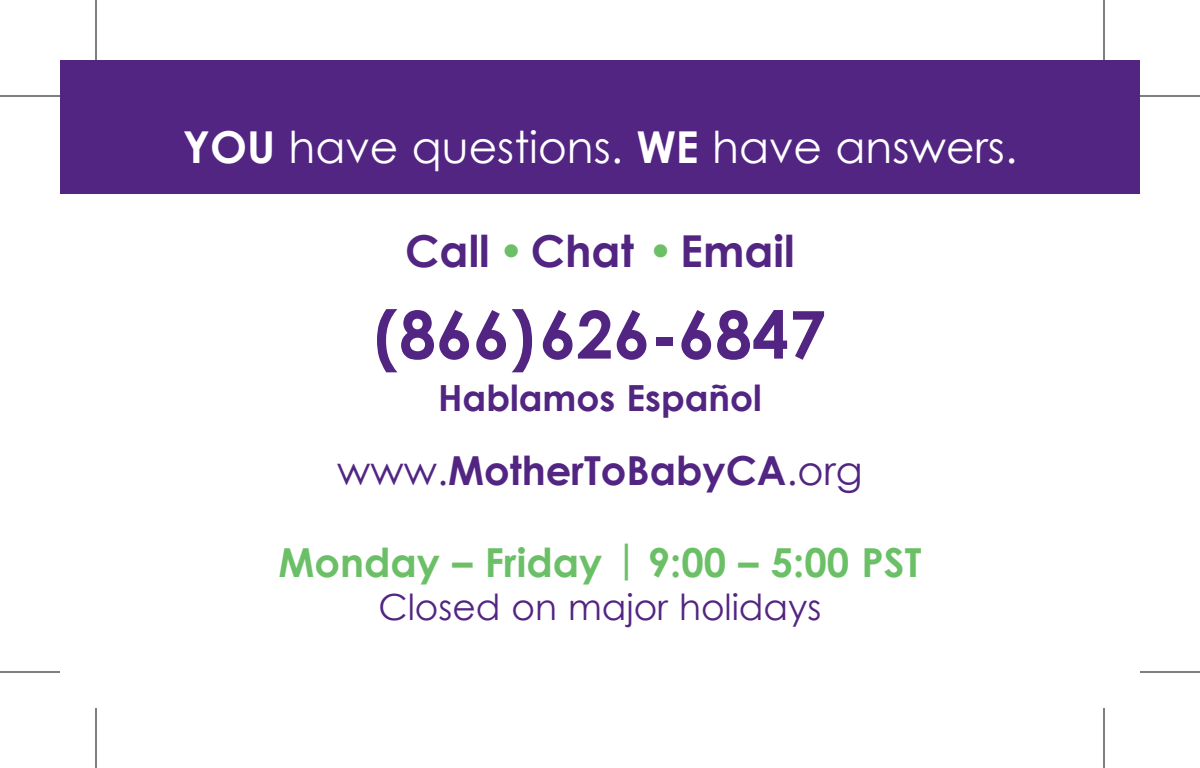
<style>
.page{position:relative;width:1200px;height:768px;background:#fff}
.page>*{position:absolute;margin:0;border:0;box-sizing:border-box;transform-origin:0 0}
.t1{font:700 66px "Century Gothic";color:#522582}
.t2{font:44px "Century Gothic";color:#fff}
.t3{font:700 44px "Century Gothic";color:#522582}
.t4{font:700 40px "Century Gothic";color:#6bc067}
.t5{font:700 40px "Century Gothic";color:#522582}
.t6{font:36px "Century Gothic";color:#522582}
.t7{font:700 36px "Century Gothic";color:#522582}
.s1{font-weight:700}
.s2{color:#6bc067}
.s3{font-weight:400}
</style>
<div class="page">
<div style="left:60px;top:60px;width:1080px;height:134px;background:#522582"></div>
<hr style="left:0;top:95px;width:60px;height:2px;background:#000">
<hr style="left:1140px;top:95px;width:60px;height:2px;background:#000">
<hr style="left:0;top:671px;width:60px;height:2px;background:#000">
<hr style="left:1140px;top:671px;width:60px;height:2px;background:#000">
<hr style="left:95px;top:0;width:2px;height:60px;background:#000">
<hr style="left:95px;top:708px;width:2px;height:60px;background:#000">
<hr style="left:1103px;top:0;width:2px;height:60px;background:#000">
<hr style="left:1103px;top:708px;width:2px;height:60px;background:#000">
<p class="t2" style="left:183px;top:120px;width:836px"><span class="s1">YOU</span> have questions. <span class="s1">WE</span> have answers.</p>
<p class="t3" style="left:405px;top:224px;width:391px">Call <span class="s2">•</span> Chat <span class="s2">•</span> Email</p>
<h1 class="t1" style="left:374px;top:293px;width:453px">(866)626-6847</h1>
<p class="t7" style="left:438px;top:375px;width:325px">Hablamos Español</p>
<p class="t5" style="left:337px;top:445px;width:527px"><span class="s3">www.</span>MotherToBabyCA<span class="s3">.org</span></p>
<p class="t4" style="left:278px;top:537px;width:645px">Monday – Friday | 9:00 – 5:00 PST</p>
<p class="t6" style="left:378px;top:585px;width:445px">Closed on major holidays</p>
</div>
